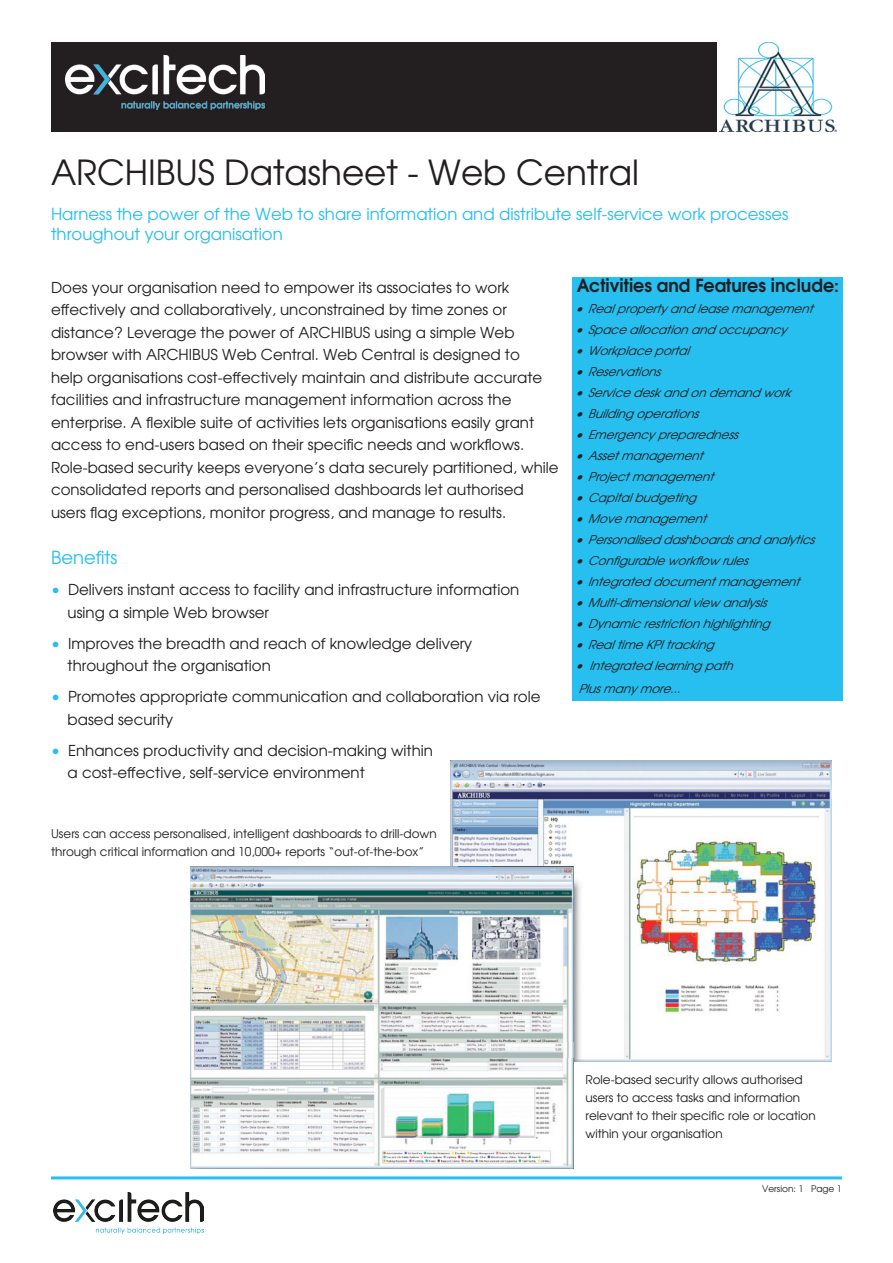
<style>
.page{position:relative;width:893px;height:1263px;background:#fff}
.page>*{position:absolute;margin:0;border:0;box-sizing:border-box;transform-origin:0 0}
.t1{font:34.5px "Te X Gyre Adventor";color:#231f20}
.t2{font:700 18px "Te X Gyre Adventor";color:#231f20}
.t3{font:18px "Te X Gyre Adventor";color:#26bff0}
.t4{font:16.5px "Te X Gyre Adventor";color:#26bff0}
.t5{font:15px/22.5px "Te X Gyre Adventor";color:#231f20}
.t6{font:italic 12px "Te X Gyre Adventor";color:#231f20}
.t7{font:12px/18px "Te X Gyre Adventor";color:#231f20}
.t8{font:9px "Te X Gyre Adventor";color:#231f20}
.s1{color:#26bff0}
</style>
<div class="page">
<div style="left:51px;top:43px;width:791px;height:89px;background:#231f20"></div>
<img style="left:65px;top:55px;width:200px;height:55px">
<img style="left:54px;top:1193px;width:149px;height:40px">
<hr style="left:51px;top:1176px;width:791px;height:3px;background:#26bff0">
<div style="left:572px;top:278px;width:270px;height:423px;background:#26bff0"></div>
<div style="left:717px;top:36px;width:125px;height:96px;background:#fff"></div>
<img style="left:719px;top:43px;width:117px;height:89px">
<img style="left:450px;top:761px;width:382px;height:300px">
<img style="left:191px;top:867px;width:382px;height:302px">
<p class="t1" style="left:51px;top:145px;width:589px">ARCHIBUS Datasheet - Web Central</p>
<p class="t4" style="left:51px;top:201px;width:739px">Harness the power of the Web to share information and distribute self-service work processes</p>
<p class="t4" style="left:51px;top:221px;width:233px">throughout your organisation</p>
<p class="t2" style="left:577px;top:270px;width:264px">Activities and Features include:</p>
<p class="t6" style="left:575px;top:299px;width:245px">• Realpropertyandleasemanagement</p>
<p class="t6" style="left:575px;top:320px;width:219px">• Spaceallocationandoccupancy</p>
<p class="t6" style="left:575px;top:341px;width:122px">• Workplaceportal</p>
<p class="t6" style="left:575px;top:362px;width:93px">• Reservations</p>
<p class="t6" style="left:575px;top:383px;width:223px">• Servicedeskandondemandwork</p>
<p class="t6" style="left:575px;top:404px;width:131px">• Buildingoperations</p>
<p class="t6" style="left:575px;top:425px;width:170px">• Emergencypreparedness</p>
<p class="t6" style="left:575px;top:446px;width:135px">• Assetmanagement</p>
<p class="t6" style="left:575px;top:467px;width:146px">• Projectmanagement</p>
<p class="t6" style="left:575px;top:488px;width:129px">• Capitalbudgeting</p>
<p class="t6" style="left:575px;top:509px;width:139px">• Movemanagement</p>
<p class="t6" style="left:575px;top:530px;width:247px">• Personaliseddashboardsandanalytics</p>
<p class="t6" style="left:575px;top:551px;width:180px">• Configurableworkflowrules</p>
<p class="t6" style="left:575px;top:572px;width:232px">• Integrateddocumentmanagement</p>
<p class="t6" style="left:575px;top:593px;width:199px">• Multi-dimensionalviewanalysis</p>
<p class="t6" style="left:575px;top:614px;width:202px">• Dynamicrestrictionhighlighting</p>
<p class="t6" style="left:575px;top:635px;width:146px">• RealtimeKPItracking</p>
<p class="t6" style="left:575px;top:656px;width:165px">•Integratedlearningpath</p>
<p class="t6" style="left:578px;top:679px;width:110px">Plusmanymore...</p>
<p class="t5" style="left:51px;top:275px;width:509px">Does your organisation need to empower its associates to work effectively and collaboratively, unconstrained by time zones or distance? Leverage the power of ARCHIBUS using a simple Web browser with ARCHIBUS Web Central. Web Central is designed to<br>help organisations cost-effectively maintain and distribute accurate facilities and infrastructure management information across the enterprise. A flexible suite of activities lets organisations easily grant access to end-users based on their specific needs and workflows.<br>Role-based security keeps everyone’s data securely partitioned, while consolidated reports and personalised dashboards let authorised users flag exceptions, monitor progress, and manage to results.</p>
<p class="t3" style="left:51px;top:543px;width:68px">Benefits</p>
<p class="t5" style="left:68px;top:578px;width:453px;text-indent:-17px"><span class="s1">•</span> Delivers instant access to facility and infrastructure information using a simple Web browser</p>
<p class="t5" style="left:68px;top:631px;width:406px;text-indent:-17px"><span class="s1">•</span> Improves the breadth and reach of knowledge delivery throughout the organisation</p>
<p class="t5" style="left:68px;top:685px;width:474px;text-indent:-17px"><span class="s1">•</span> Promotes appropriate communication and collaboration via role based security</p>
<p class="t5" style="left:68px;top:738px;width:367px;text-indent:-17px"><span class="s1">•</span> Enhances productivity and decision-making within a cost-effective, self-service environment</p>
<p class="t7" style="left:51px;top:824px;width:387px">Users can access personalised, intelligent dashboards to drill-down through critical information and 10,000+ reports “out-of-the-box”</p>
<p class="t7" style="left:585px;top:1070px;width:232px">Role-based security allows authorised users to access tasks and information relevant to their specific role or location within your organisation</p>
<p class="t8" style="left:762px;top:1182px;width:81px">Version: 1 Page 1</p>
</div>
